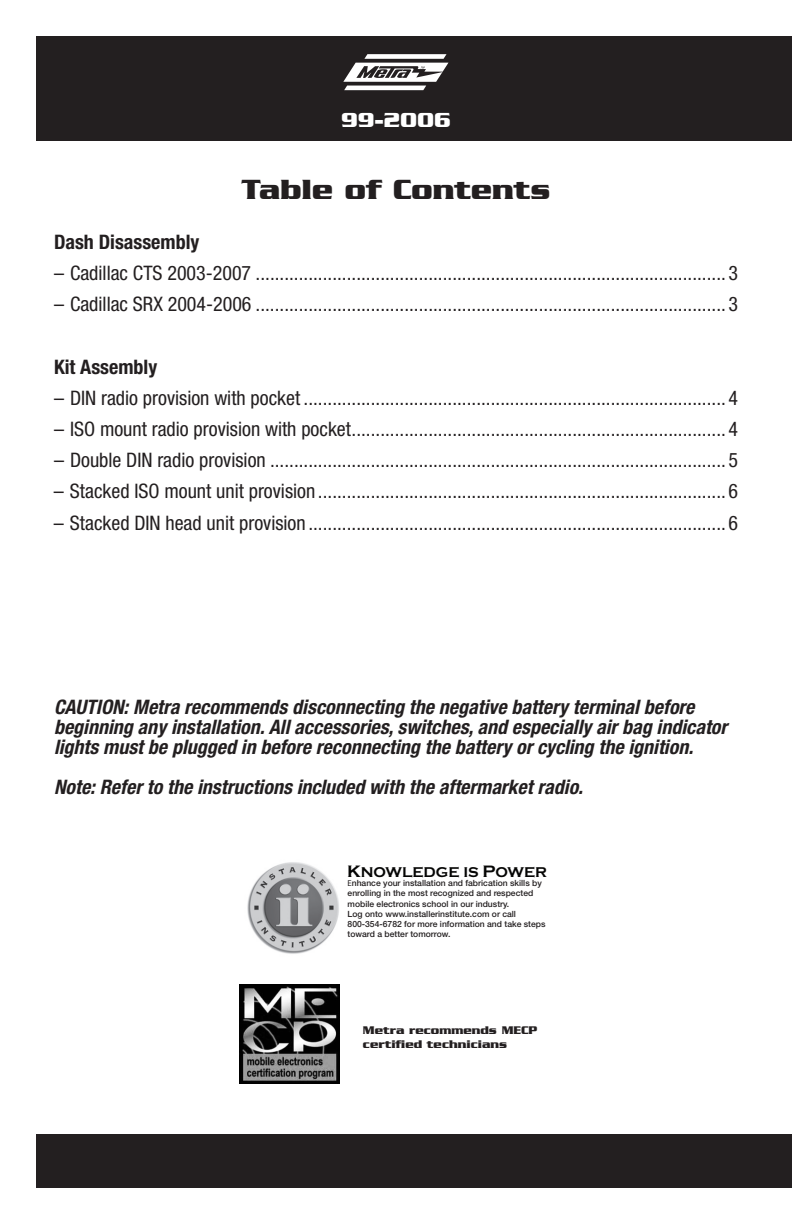
<style>
.page{position:relative;width:792px;height:1224px;background:#fff}
.page>*{position:absolute;margin:0;border:0;box-sizing:border-box;transform-origin:0 0}
.t1{font:700 30px "Serpentine";color:#231f20}
.t2{font:700 22px "Serpentine";color:#fff}
.t3{font:condensed 20px "Helvetica Neue";color:#231f20}
.t4{font:italic 700 condensed 20px/20px "Helvetica Neue";color:#231f20}
.t5{font:700 condensed 20px "Helvetica Neue";color:#231f20}
.t6{font:700 14.6px "Copperplate Gothic";color:#050504}
.t7{font:700 12px/14.4px "Serpentine";color:#231f20}
.t8{font:500 8.6px/10.2px "Helvetica Neue";color:#231f20}
.s1{font-size:17.2px}
.s2{font-family:"Myriad";font-weight:400}
</style>
<div class="page">
<div style="left:36px;top:36px;width:756px;height:105px;background:#231f20"></div>
<div style="left:36px;top:1134px;width:756px;height:54px;background:#231f20"></div>
<svg style="left:343px;top:54px;width:105px;height:36px"></svg>
<img style="left:247px;top:862px;width:92px;height:92px">
<img style="left:239px;top:984px;width:101px;height:100px">
<p class="t2" style="left:341px;top:107px;width:111px">99-2006</p>
<h1 class="t1" style="left:242px;top:172px;width:310px">Table of Contents</h1>
<p class="t5" style="left:54px;top:230px;width:147px">Dash Disassembly</p>
<p class="t3" style="left:54px;top:261px;width:685px">– Cadillac CTS 2003-2007 .................................................................................................. 3</p>
<p class="t3" style="left:54px;top:293px;width:685px">– Cadillac SRX 2004-2006 .................................................................................................. 3</p>
<p class="t5" style="left:54px;top:354px;width:105px">Kit Assembly</p>
<p class="t3" style="left:54px;top:386px;width:685px">– DIN radio provision with pocket ........................................................................................ 4</p>
<p class="t3" style="left:54px;top:417px;width:685px">– ISO mount radio provision with pocket .............................................................................. 4</p>
<p class="t3" style="left:54px;top:449px;width:685px">– Double DIN radio provision ............................................................................................... 5</p>
<p class="t3" style="left:54px;top:480px;width:685px">– Stacked ISO mount unit provision ..................................................................................... 6</p>
<p class="t3" style="left:54px;top:511px;width:685px">– Stacked DIN head unit provision ....................................................................................... 6</p>
<p class="t4" style="left:54px;top:697px;width:675px">CAUTION: Metra recommends disconnecting the negative battery terminal before beginning any installation. All accessories, switches, and especially air bag indicator lights must be plugged in before reconnecting the battery or cycling the ignition.</p>
<p class="t4" style="left:54px;top:777px;width:531px">Note: Refer to the instructions included with the aftermarket radio.</p>
<p class="t6" style="left:347px;top:864px;width:202px"><span class="s1">K</span>NOWLEDGE IS <span class="s1">P</span>OWER</p>
<p class="t8" style="left:348px;top:878px;width:199px"><span class="s2">E</span>nhance your installation and fabrication skills by enrolling in the most recognized and respected mobile electronics school in our industry.<br>Log onto www.installerinstitute.com or call 800-354-6782 for more information and take steps toward a better tomorrow.</p>
<p class="t7" style="left:363px;top:1022px;width:176px">Metra recommends MECP certified technicians</p>
</div>
